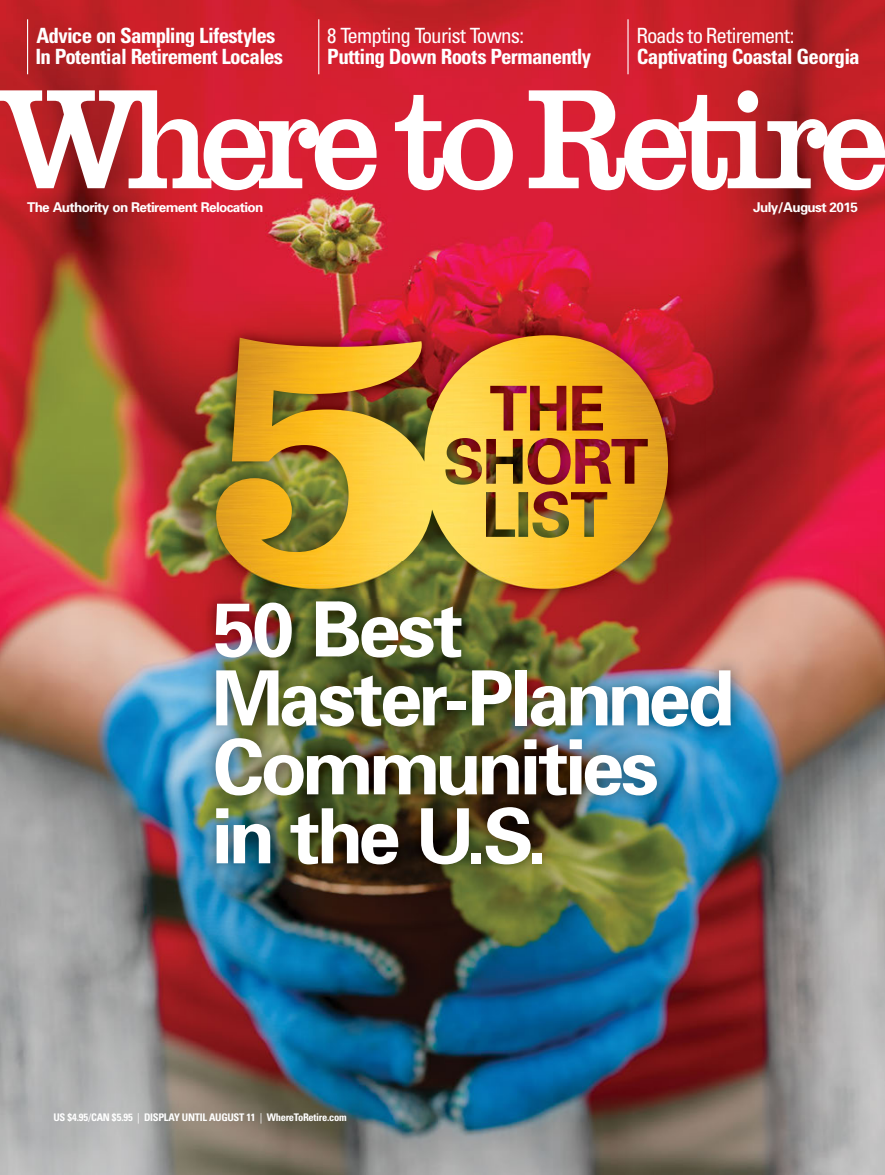
<style>
.page{position:relative;width:885px;height:1175px;background:#fff}
.page>*{position:absolute;margin:0;border:0;box-sizing:border-box;transform-origin:0 0}
.t1{font:700 76.2px/68.8px "Univers";letter-spacing:-.045em;color:#fff}
.t2{font:700 condensed 21px/21px "Univers";letter-spacing:-.03em;color:#fff}
.t3{font:condensed 21px "Univers";letter-spacing:-.045em;color:#fff}
.t4{font:700 13.5px "Univers";letter-spacing:-.045em;color:#fff}
.t5{font:700 condensed 10.5px "Univers";letter-spacing:-.025em;color:#fff}
.s1{font-weight:400}
</style>
<div class="page">
<img style="left:0;top:0;width:884px;height:1174px">
<hr style="left:27px;top:19px;width:1px;height:55px;background:#fff">
<hr style="left:318px;top:19px;width:1px;height:55px;background:#fff">
<hr style="left:627px;top:19px;width:1px;height:55px;background:#fff">
<img style="left:181px;top:305px;width:524px;height:256px">
<img style="left:216px;top:335px;width:452px;height:226px">
<svg style="left:528px;top:90px;width:356px;height:100px"></svg>
<svg style="left:0;top:90px;width:376px;height:100px"></svg>
<svg style="left:395px;top:95px;width:117px;height:95px"></svg>
<img style="left:153px;top:561px;width:705px;height:393px">
<img style="left:216px;top:561px;width:451px;height:37px">
<p class="t2" style="left:35px;top:27px;width:249px">Advice on Sampling Lifestyles<br>In Potential Retirement Locales</p>
<p class="t3" style="left:636px;top:28px;width:160px">Roads to Retirement:</p>
<p class="t3" style="left:327px;top:28px;width:198px">8 Tempting Tourist Towns:</p>
<p class="t2" style="left:327px;top:48px;width:265px">Putting Down Roots Permanently</p>
<p class="t2" style="left:636px;top:48px;width:224px">Captivating Coastal Georgia</p>
<p class="t4" style="left:27px;top:202px;width:238px">The Authority on Retirement Relocation</p>
<p class="t4" style="left:753px;top:202px;width:106px">July/August 2015</p>
<h1 class="t1" style="left:212px;top:602px;width:524px">50 Best<br>Master-Planned<br>Communities in the U.S.</h1>
<p class="t5" style="left:53px;top:1113px;width:294px">US $4.95<span class="s1">/</span>CAN $5.95 <span class="s1">|</span> DISPLAY UNTIL AUGUST 11 <span class="s1">|</span> WhereToRetire.com</p>
</div>
